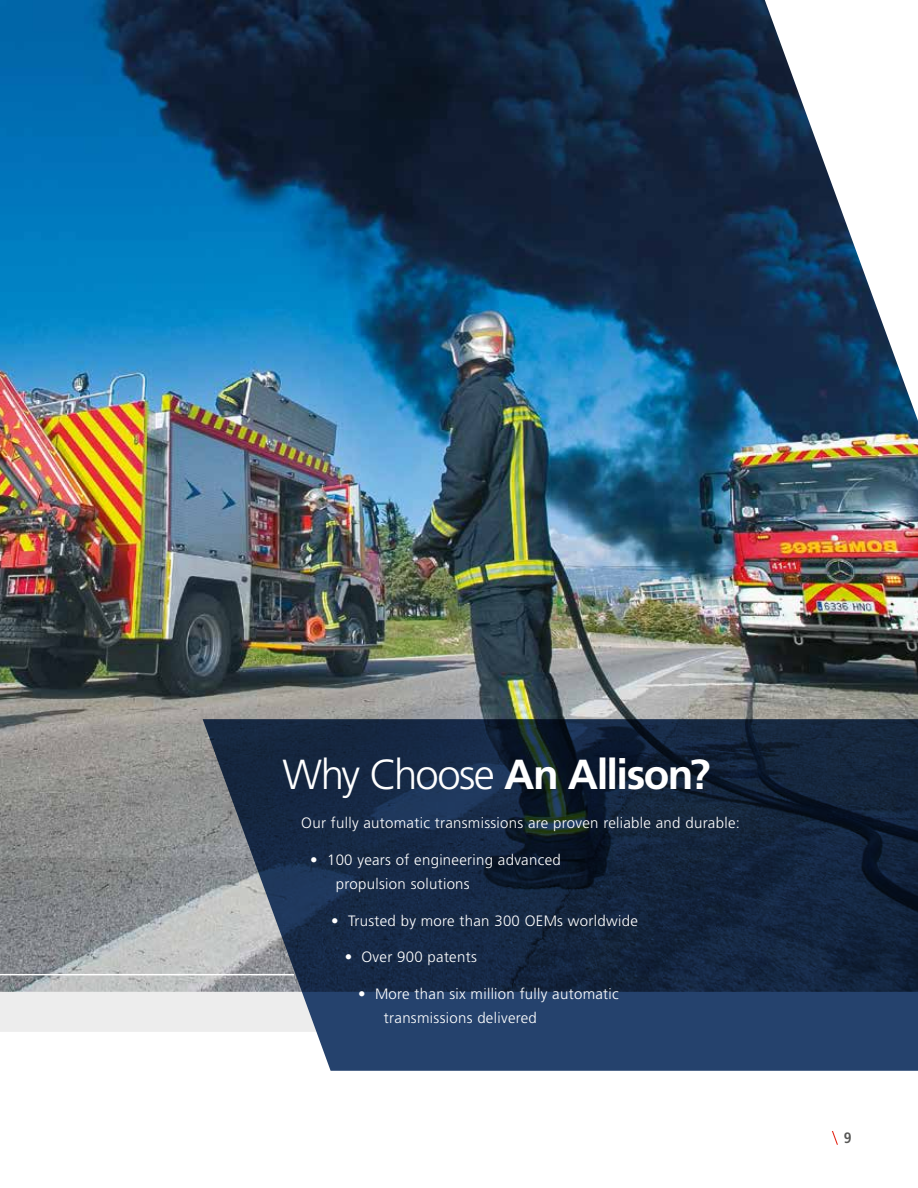
<style>
.page{position:relative;width:918px;height:1188px;background:#fff}
.page>*{position:absolute;margin:0;border:0;box-sizing:border-box;transform-origin:0 0}
.t1{font:700 42px "Frutiger";letter-spacing:-.035em;color:#fff}
.t2{font:300 15px/24px "Frutiger LT Pro";letter-spacing:.02em;color:#fff}
.t3{font:700 condensed 15px "Frutiger LT Pro";color:#575756}
.s1{font-family:"Frutiger LT Pro";font-weight:300}
</style>
<div class="page">
<img style="left:296px;top:0;width:622px;height:719px">
<svg style="left:0;top:976px;width:203px;height:56px;background:#dddede"></svg>
<svg style="left:203px;top:719px;width:715px;height:352px;background:#21344f"></svg>
<img style="left:0;top:0;width:296px;height:976px">
<svg style="left:832px;top:1131px;width:6px;height:14px"></svg>
<h1 class="t1" style="left:282px;top:750px;width:430px"><span class="s1">Why Choose</span> An Allison?</h1>
<p class="t2" style="left:301px;top:811px;width:440px">Our fully automatic transmissions are proven reliable and durable:</p>
<p class="t2" style="left:336px;top:848px;width:226px;text-indent:-26px">• 100 years of engineering advanced propulsion solutions</p>
<p class="t2" style="left:331px;top:909px;width:308px">• Trusted by more than 300 OEMs worldwide</p>
<p class="t2" style="left:345px;top:945px;width:134px">• Over 900 patents</p>
<p class="t2" style="left:384px;top:982px;width:236px;text-indent:-26px">• More than six million fully automatic transmissions delivered</p>
<p class="t3" style="left:844px;top:1129px;width:9px">9</p>
</div>
